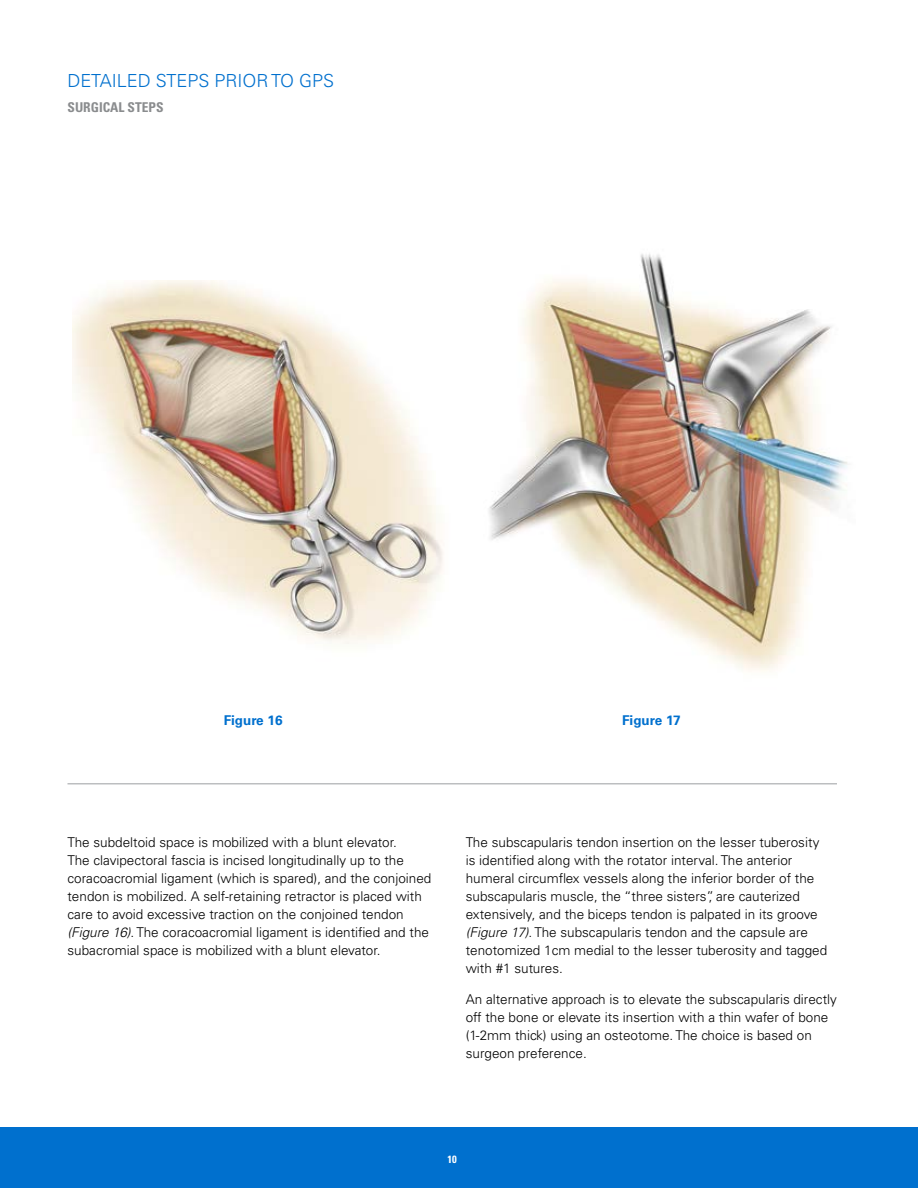
<style>
.page{position:relative;width:918px;height:1188px;background:#fff}
.page>*{position:absolute;margin:0;border:0;box-sizing:border-box;transform-origin:0 0}
.t1{font:300 18px "Univers LT Std";color:#0070ce}
.t2{font:300 13.5px/18px "Univers LT Std";color:#000}
.t3{font:700 13.5px "Univers LT Std";color:#0070ce}
.t4{font:700 condensed 13.5px "Univers LT Std";color:#8a8c8e}
.t5{font:700 condensed 10.5px "Univers LT Std";color:#fff}
.s1{font-style:italic}
</style>
<div class="page">
<div style="left:0;top:1127px;width:918px;height:61px;background:#0070ce"></div>
<hr style="left:68px;top:783px;width:769px;height:1px;background:#bcbec0">
<img style="left:72px;top:281px;width:371px;height:363px">
<img style="left:489px;top:254px;width:359px;height:418px">
<h1 class="t1" style="left:68px;top:70px;width:268px">DETAILED STEPS PRIOR TO GPS</h1>
<p class="t4" style="left:68px;top:98px;width:98px">SURGICAL STEPS</p>
<p class="t3" style="left:224px;top:713px;width:60px">Figure 16</p>
<p class="t3" style="left:622px;top:713px;width:60px">Figure 17</p>
<p class="t2" style="left:68px;top:833px;width:365px">The subdeltoid space is mobilized with a blunt elevator.<br>The clavipectoral fascia is incised longitudinally up to the coracoacromial ligament (which is spared), and the conjoined tendon is mobilized. A self-retaining retractor is placed with care to avoid excessive traction on the conjoined tendon <span class="s1">(Figure 16)</span>. The coracoacromial ligament is identified and the subacromial space is mobilized with a blunt elevator.</p>
<p class="t2" style="left:466px;top:833px;width:363px">The subscapularis tendon insertion on the lesser tuberosity is identified along with the rotator interval. The anterior humeral circumflex vessels along the inferior border of the subscapularis muscle, the “three sisters”, are cauterized extensively, and the biceps tendon is palpated in its groove <span class="s1">(Figure 17)</span>. The subscapularis tendon and the capsule are tenotomized 1cm medial to the lesser tuberosity and tagged with #1 sutures.</p>
<p class="t2" style="left:466px;top:990px;width:373px">An alternative approach is to elevate the subscapularis directly off the bone or elevate its insertion with a thin wafer of bone (1-2mm thick) using an osteotome. The choice is based on surgeon preference.</p>
<p class="t5" style="left:448px;top:1153px;width:11px">10</p>
</div>
